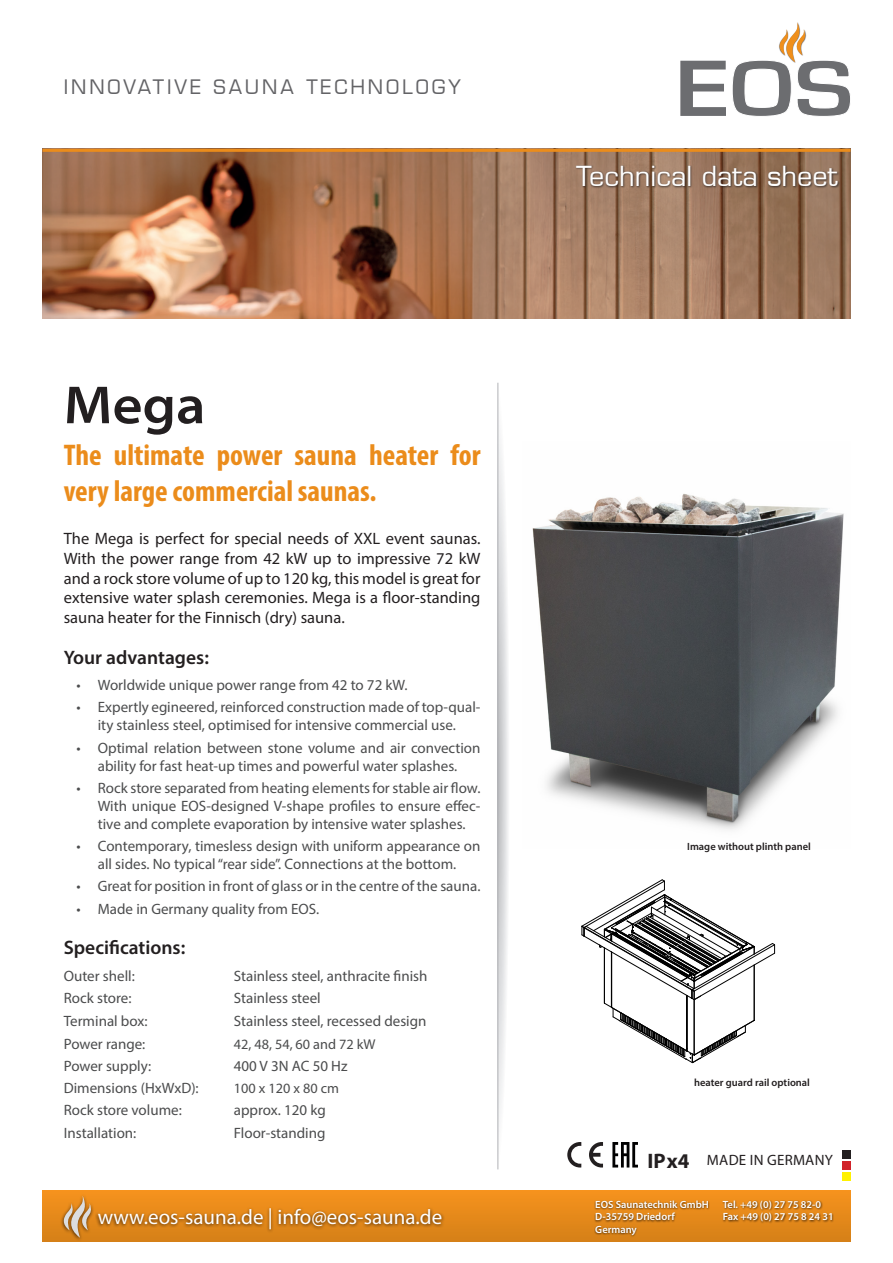
<style>
.page{position:relative;width:893px;height:1263px;background:#fff}
.page>*{position:absolute;margin:0;border:0;box-sizing:border-box;transform-origin:0 0}
.t1{font:600 semi-expanded 54px "Myriad Pro";color:#231f20}
.t2{font:700 condensed 30px/36px "Myriad Pro";color:#eb8c1b}
.t3{font:27px "Eurostile LT";color:#fff}
.t4{font:21px "Myriad Pro";color:#fff}
.t5{font:700 21px "Myriad Pro";color:#231f20}
.Fließtest{font:600 19.5px "Myriad Pro";color:#231f20}
.t6{font:19.5px "Eurostile LT";letter-spacing:.15em;color:#636366}
.Fließtest-2{font:16.5px/19.8px "Myriad Pro";color:#231f20;text-align:justify}
.t7{font:15px/18px "Myriad Pro";color:#4b4c4d;text-align:center}
.t8{font:15px "Myriad Pro";letter-spacing:.02em;color:#231f20}
.t9{font:14.25px "Myriad Pro";color:#4b4c4d}
.t10{font:600 10.5px "Myriad Pro";color:#fff}
.t11{font:600 10.5px "Myriad Pro";color:#231f20}
</style>
<div class="page">
<svg style="left:680px;top:61px;width:46px;height:55px"></svg>
<svg style="left:732px;top:22px;width:118px;height:94px"></svg>
<img style="left:43px;top:152px;width:807px;height:167px">
<hr style="left:43px;top:149px;width:807px;height:3px;background:#eb8c1b">
<div style="left:43px;top:1191px;width:807px;height:51px;background:linear-gradient(to bottom,#f6921d,#d58017)"></div>
<div style="left:95px;top:1206px;width:350px;height:28px;background:#231f20;opacity:.75"></div>
<div style="left:60px;top:1194px;width:34px;height:48px;background:#231f20;opacity:.75"></div>
<svg style="left:61px;top:1195px;width:31px;height:43px"></svg>
<div style="left:594px;top:1199px;width:239px;height:38px;background:#231f20;opacity:.75"></div>
<svg style="left:498px;top:383px;width:10px;height:786px"></svg>
<hr style="left:497px;top:383px;width:1px;height:786px;background:#b2b3b7">
<div style="left:842px;top:1150px;width:8px;height:9px;background:#231f20"></div>
<div style="left:842px;top:1161px;width:8px;height:9px;background:#d1232a"></div>
<div style="left:842px;top:1172px;width:8px;height:8px;background:#fff101"></div>
<img style="left:532px;top:493px;width:312px;height:337px">
<svg style="left:612px;top:1142px;width:26px;height:25px"></svg>
<svg style="left:567px;top:1142px;width:14px;height:25px"></svg>
<svg style="left:589px;top:1142px;width:14px;height:25px"></svg>
<svg style="left:581px;top:879px;width:194px;height:184px"></svg>
<div style="left:575px;top:165px;width:265px;height:24px;background:#231f20;opacity:.75"></div>
<h3 class="t6" style="left:64px;top:76px;width:398px">INNOVATIVE SAUNA TECHNOLOGY</h3>
<p class="t1" style="left:64px;top:375px;width:143px">Mega</p>
<p class="t2" style="left:64px;top:436px;width:418px">The ultimate power sauna heater for very large commercial saunas.</p>
<p class="Fließtest-2" style="left:64px;top:528px;width:418px">The Mega is perfect for special needs of XXL event saunas.<br>With the power range from 42 kW up to impressive 72 kW and a rock store volume of up to 120 kg, this model is great for extensive water splash ceremonies. Mega is a floor-standing sauna heater for the Finnisch (dry) sauna.</p>
<p class="Fließtest" style="left:64px;top:645px;width:147px">Your advantages:</p>
<p class="t7" style="left:77px;top:676px;width:332px">• Worldwide unique power range from 42 to 72 kW.</p>
<p class="t7" style="left:77px;top:698px;width:405px">• Expertly egineered, reinforced construction made of top-qual&shy;ity stainless steel, optimised for intensive commercial use.</p>
<p class="t7" style="left:77px;top:738px;width:405px">• Optimal relation between stone volume and air convection ability for fast heat-up times and powerful water splashes.</p>
<p class="t7" style="left:98px;top:778px;width:384px;text-align:justify;text-indent:-21px">• Rock store separated from heating elements for stable air flow.<br>With unique EOS-designed V-shape profiles to ensure effec&shy;tive and complete evaporation by intensive water splashes.</p>
<p class="t7" style="left:77px;top:837px;width:405px">• Contemporary, timesless design with uniform appearance on all sides. No typical “rear side”. Connections at the bottom.</p>
<p class="t7" style="left:77px;top:877px;width:405px">• Great for position in front of glass or in the centre of the sauna.</p>
<p class="t7" style="left:77px;top:899px;width:244px">• Made in Germany quality from EOS.</p>
<p class="Fließtest" style="left:64px;top:935px;width:123px">Specifications:</p>
<p class="t7" style="left:64px;top:966px;width:73px">Outer shell:</p>
<p class="t7" style="left:234px;top:966px;width:195px">Stainless steel, anthracite finish</p>
<p class="t7" style="left:64px;top:988px;width:69px">Rock store:</p>
<p class="t7" style="left:234px;top:988px;width:88px">Stainless steel</p>
<p class="t7" style="left:64px;top:1012px;width:85px">Terminal box:</p>
<p class="t7" style="left:234px;top:1012px;width:194px">Stainless steel, recessed design</p>
<p class="t7" style="left:64px;top:1034px;width:83px">Power range:</p>
<p class="t9" style="left:234px;top:1035px;width:143px">42, 48, 54, 60 and 72 kW</p>
<p class="t7" style="left:64px;top:1056px;width:89px">Power supply:</p>
<p class="t7" style="left:234px;top:1056px;width:115px">400 V 3N AC 50 Hz</p>
<p class="t7" style="left:64px;top:1079px;width:136px">Dimensions (HxWxD):</p>
<p class="t9" style="left:234px;top:1079px;width:107px">100 x 120 x 80 cm</p>
<p class="t7" style="left:64px;top:1101px;width:120px">Rock store volume:</p>
<p class="t7" style="left:234px;top:1101px;width:93px">approx. 120 kg</p>
<p class="t7" style="left:64px;top:1123px;width:74px">Installation:</p>
<p class="t7" style="left:234px;top:1123px;width:93px">Floor-standing</p>
<h3 class="t4" style="left:98px;top:1204px;width:346px">www.eos-sauna.de | info@eos-sauna.de</h3>
<p class="t3" style="left:576px;top:160px;width:263px">Technical data sheet</p>
<p class="t11" style="left:687px;top:840px;width:125px">Image without plinth panel</p>
<p class="t11" style="left:694px;top:1076px;width:117px">heater guard rail optional</p>
<p class="t5" style="left:647px;top:1147px;width:44px">IP x4</p>
<p class="t8" style="left:707px;top:1150px;width:127px">MADE IN GERMANY</p>
<p class="t10" style="left:595px;top:1197px;width:115px">EOS Saunatechnik GmbH</p>
<p class="t10" style="left:723px;top:1197px;width:100px">Tel. +49 (0) 27 75 82-0</p>
<p class="t10" style="left:595px;top:1210px;width:81px">D-35759 Driedorf</p>
<p class="t10" style="left:723px;top:1210px;width:112px">Fax +49 (0) 27 75 8 24 31</p>
<p class="t10" style="left:595px;top:1222px;width:43px">Germany</p>
</div>
